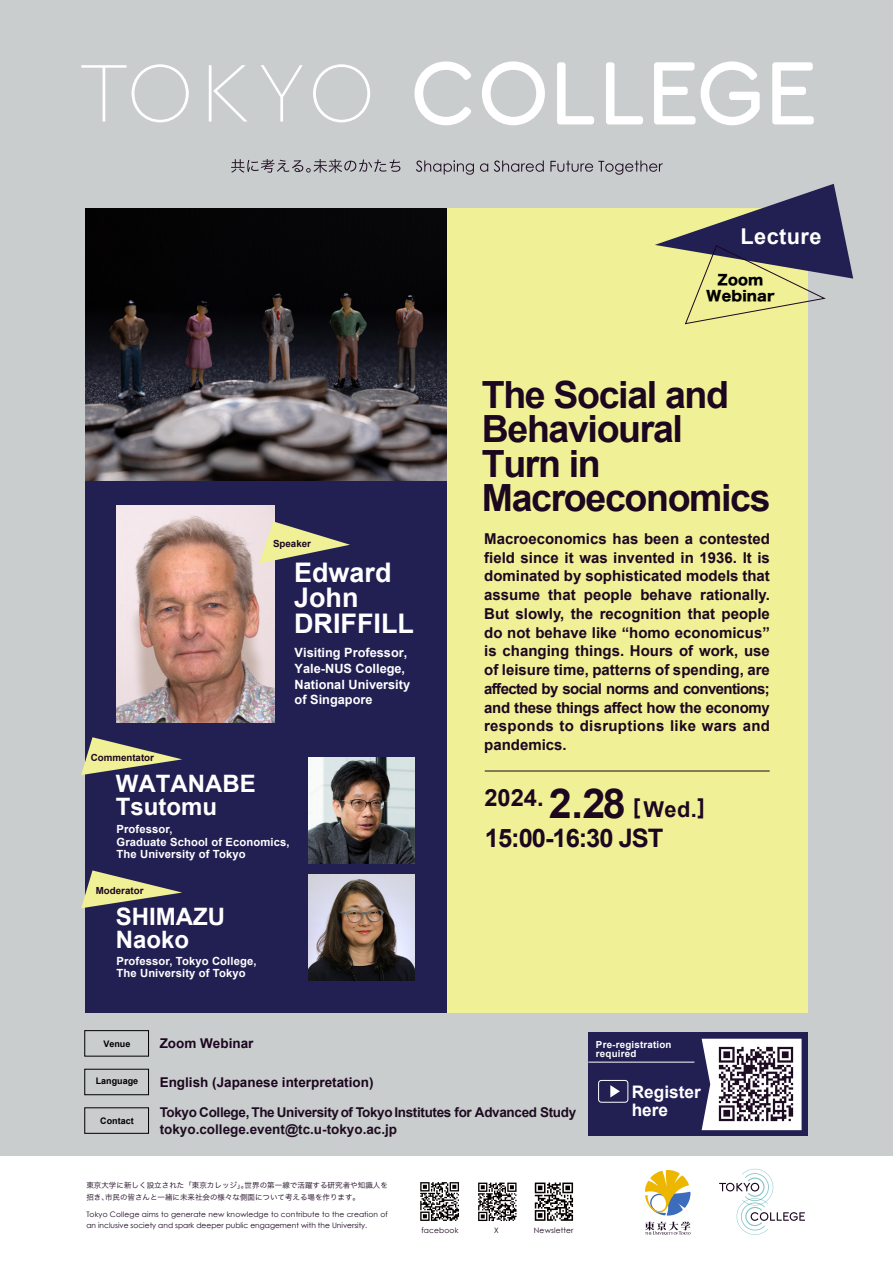
<style>
.page{position:relative;width:893px;height:1263px;background:#cacdcd}
.page>*{position:absolute;margin:0;border:0;box-sizing:border-box;transform-origin:0 0}
.t1{font:700 37.5px/34.5px "Arial";letter-spacing:-.035em;color:#1c0620}
.t2{font:700 27px/25.5px "Arial";color:#fff}
.t3{font:700 25.5px "Arial";letter-spacing:-.04em;color:#1c0620}
.t4{font:700 24px/22.5px "Arial";color:#fff}
.t5{font:700 23.7px "Arial";color:#1c0620}
.t6{font:700 21.83px "Arial";color:#1c0620}
.t7{font:700 21.75px "Arial";letter-spacing:.02em;color:#fff}
.t8{font:700 17.25px/18.8px "Arial";color:#fff}
.t9{font:700 15px/18.8px "Arial";letter-spacing:.02em;color:#1c0620;text-align:justify}
.t10{font:13.88px/16.9px "Hira Kaku Std W8";letter-spacing:.01em;color:#000;text-align:center}
.t11{font:700 13.5px/16.9px "Arial";letter-spacing:-.025em;color:#1e0c22}
.t12{font:700 13.5px "Arial";color:#1c0620}
.t13{font:700 12.75px/15.8px "Arial";color:#fff}
.t14{font:700 11.25px/12.8px "Arial";letter-spacing:.01em;color:#fff}
.t15{font:700 9.75px "Arial";color:#1c0620}
.t16{font:700 9.75px/9.4px "Arial";letter-spacing:.02em;color:#fff}
.t17{font:700 9px "Arial";color:#000}
.t18{font:7.5px/10.5px "Century Gothic";letter-spacing:.015em;color:#1c0620}
.t19{font:7.5px/12px "Hira Kaku Pro N W3";letter-spacing:.005em;color:#1c0620}
.s1{font-size:41.25px}
</style>
<div class="page">
<div style="left:0;top:1157px;width:893px;height:106px;background:#fff"></div>
<svg style="left:719px;top:1169px;width:86px;height:66px"></svg>
<svg style="left:420px;top:1182px;width:39px;height:39px"></svg>
<svg style="left:478px;top:1182px;width:39px;height:39px"></svg>
<div style="left:533px;top:1181px;width:42px;height:41px;background:linear-gradient(to bottom,#f4f4f4,#f7f7f7)"></div>
<svg style="left:535px;top:1182px;width:38px;height:39px"></svg>
<svg style="left:645px;top:1170px;width:45px;height:45px"></svg>
<svg style="left:645px;top:1221px;width:45px;height:14px"></svg>
<svg style="left:231px;top:159px;width:169px;height:14px"></svg>
<svg style="left:416px;top:160px;width:58px;height:15px"></svg>
<svg style="left:480px;top:163px;width:8px;height:9px"></svg>
<svg style="left:494px;top:161px;width:50px;height:11px"></svg>
<svg style="left:550px;top:161px;width:113px;height:14px"></svg>
<svg style="left:414px;top:61px;width:57px;height:64px"></svg>
<svg style="left:482px;top:61px;width:63px;height:64px"></svg>
<svg style="left:557px;top:62px;width:37px;height:62px"></svg>
<svg style="left:606px;top:62px;width:37px;height:62px"></svg>
<svg style="left:654px;top:62px;width:41px;height:62px"></svg>
<svg style="left:701px;top:61px;width:59px;height:64px"></svg>
<svg style="left:772px;top:62px;width:42px;height:62px"></svg>
<svg style="left:81px;top:64px;width:108px;height:58px"></svg>
<svg style="left:209px;top:65px;width:38px;height:57px"></svg>
<svg style="left:261px;top:65px;width:42px;height:57px"></svg>
<svg style="left:313px;top:64px;width:57px;height:58px"></svg>
<div style="left:85px;top:208px;width:723px;height:805px;background:#f0f096"></div>
<div style="left:85px;top:208px;width:361px;height:805px;background:#221f53"></div>
<img style="left:85px;top:208px;width:361px;height:272px">
<img style="left:117px;top:506px;width:157px;height:217px">
<img style="left:308px;top:875px;width:107px;height:106px">
<svg style="left:81px;top:870px;width:101px;height:38px"></svg>
<img style="left:308px;top:758px;width:107px;height:106px">
<svg style="left:81px;top:737px;width:101px;height:38px"></svg>
<svg style="left:259px;top:521px;width:91px;height:42px"></svg>
<hr style="left:485px;top:771px;width:285px;height:1px;background:#1c0620">
<svg style="left:655px;top:184px;width:198px;height:140px"></svg>
<div style="left:84px;top:1069px;width:65px;height:26px;border:1px solid #000"></div>
<div style="left:84px;top:1030px;width:65px;height:26px;border:1px solid #000"></div>
<div style="left:588px;top:1033px;width:220px;height:103px;background:#221f53"></div>
<hr style="left:588px;top:1062px;width:106px;height:1px;background:#fff">
<svg style="left:610px;top:1085px;width:10px;height:12px"></svg>
<div style="left:598px;top:1080px;width:30px;height:22px;border:1px solid #fff;border-radius:3px"></div>
<svg style="left:702px;top:1039px;width:100px;height:91px"></svg>
<img style="left:711px;top:1039px;width:90px;height:90px">
<p class="t15" style="left:273px;top:537px;width:39px">Speaker</p>
<h2 class="t2" style="left:294px;top:560px;width:121px">Edward<br>John<br>DRIFFILL</h2>
<p class="t13" style="left:295px;top:645px;width:117px">Visiting Professor,<br>Yale-NUS College,<br>National University of Singapore</p>
<p class="t15" style="left:91px;top:751px;width:65px">Commentator</p>
<h3 class="t4" style="left:116px;top:773px;width:141px">WATANABE<br>Tsutomu</h3>
<p class="t14" style="left:117px;top:823px;width:175px">Professor,<br>Graduate School of Economics,<br>The University of Tokyo</p>
<p class="t15" style="left:96px;top:884px;width:49px">Moderator</p>
<h3 class="t4" style="left:116px;top:906px;width:111px">SHIMAZU<br>Naoko</h3>
<p class="t14" style="left:117px;top:954px;width:142px">Professor, Tokyo College,<br>The University of Tokyo</p>
<h3 class="t7" style="left:740px;top:222px;width:83px">Lecture</h3>
<p class="t10" style="left:706px;top:271px;width:70px">Zoom<br>Webinar</p>
<h1 class="t1" style="left:482px;top:379px;width:290px">The Social and<br>Behavioural<br>Turn in<br>Macroeconomics</h1>
<p class="t9" style="left:484px;top:530px;width:287px">Macroeconomics has been a contested field since it was invented in 1936. It is dominated by sophisticated models that assume that people behave rationally.<br>But slowly, the recognition that people do not behave like “homo economicus” is changing things. Hours of work, use of leisure time, patterns of spending, are affected by social norms and conventions; and these things affect how the economy responds to disruptions like wars and pandemics.</p>
<h3 class="t6" style="left:549px;top:795px;width:157px"><span class="s1">2.28</span> [Wed.]</h3>
<h3 class="t3" style="left:485px;top:821px;width:180px">15:00-16:30 JST</h3>
<h3 class="t5" style="left:484px;top:782px;width:61px">2024.</h3>
<p class="t17" style="left:103px;top:1037px;width:29px">Venue</p>
<p class="t12" style="left:160px;top:1034px;width:95px">Zoom Webinar</p>
<p class="t16" style="left:596px;top:1040px;width:77px">Pre-registration required</p>
<p class="t8" style="left:632px;top:1083px;width:71px">Register here</p>
<p class="t17" style="left:96px;top:1075px;width:44px">Language</p>
<p class="t12" style="left:160px;top:1073px;width:215px">English (Japanese interpretation)</p>
<p class="t17" style="left:100px;top:1114px;width:35px">Contact</p>
<p class="t11" style="left:160px;top:1104px;width:418px">Tokyo College, The Universityof TokyoInstitutes for Advanced Study tokyo.college.event@tc.u-tokyo.ac.jp</p>
<p class="t19" style="left:86px;top:1179px;width:303px">東京大学に新しく設立された「東京カレッジ」。世界の第一線で活躍する研究者や知識人を招き、市民の皆さんと一緒に未来社会の様々な側面について考える場を作ります。</p>
<p class="t18" style="left:86px;top:1209px;width:303px">Tokyo College aims to generate new knowledge to contribute to the creation of an inclusive society and spark deeper public engagement with the University.</p>
<p class="t18" style="left:421px;top:1225px;width:39px">facebook</p>
<p class="t18" style="left:494px;top:1225px;width:6px">X</p>
<p class="t18" style="left:534px;top:1225px;width:41px">Newsletter</p>
</div>
